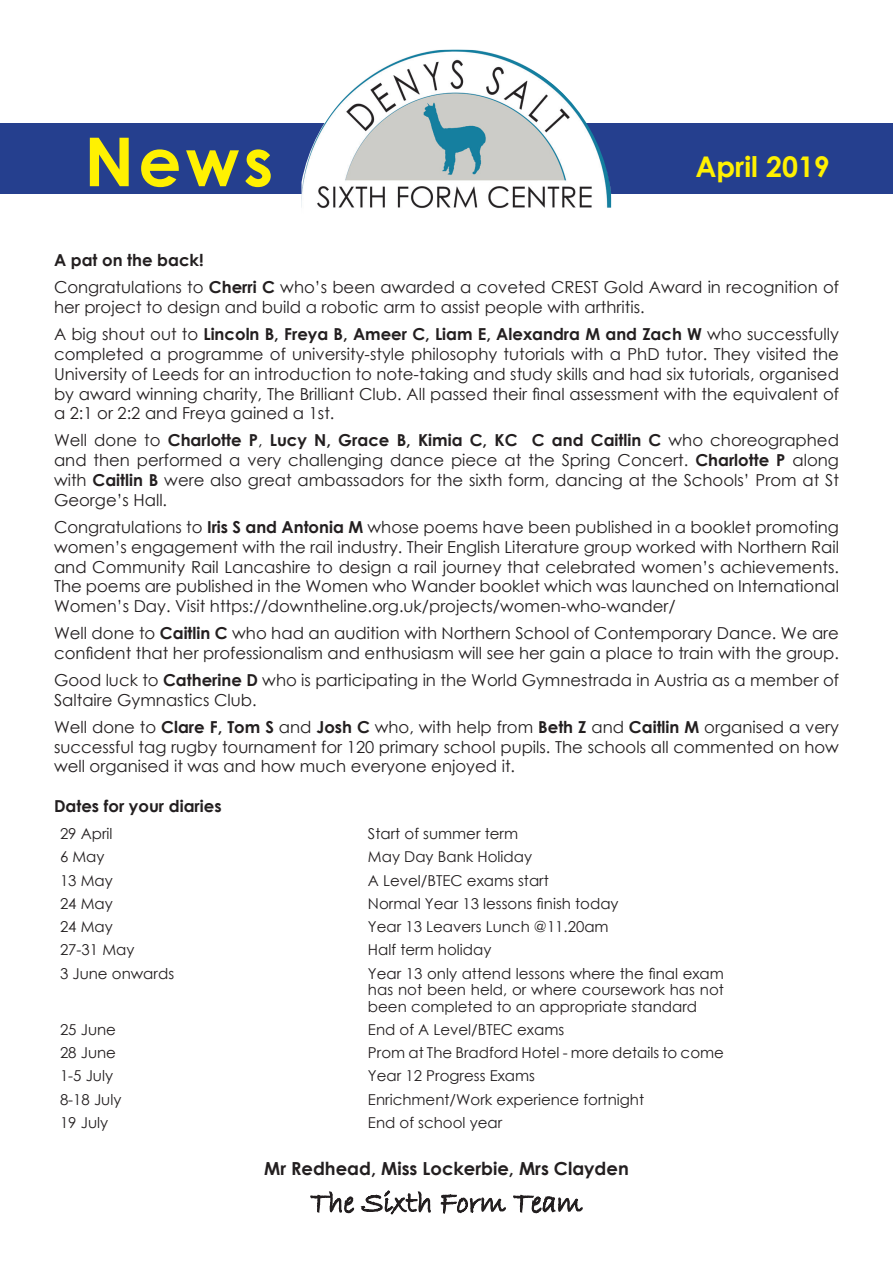
<style>
.page{position:relative;width:893px;height:1263px;background:#fff}
.page>*{position:absolute;margin:0;border:0;box-sizing:border-box;transform-origin:0 0}
.t1{font:700 67.5px "Century Gothic";color:#fff101}
.t2{font:700 28.5px "Century Gothic";color:#fff101}
.t3{font:700 18px "Century Gothic";color:#231f20}
.t4{font:16.5px/19.8px "Century Gothic";color:#231f20;text-align:justify}
.t5{font:700 16.5px "Century Gothic";color:#231f20}
.t6{font:15px/16.5px "Century Gothic";color:#231f20;text-align:justify}
.s1{font-weight:700}
</style>
<div class="page">
<div style="left:0;top:124px;width:893px;height:70px;background:#253f8e"></div>
<img style="left:301px;top:50px;width:310px;height:158px">
<svg style="left:310px;top:1190px;width:121px;height:25px"></svg>
<svg style="left:440px;top:1194px;width:143px;height:20px"></svg>
<p class="t1" style="left:84px;top:110px;width:191px">News</p>
<p class="t2" style="left:695px;top:145px;width:136px">April 2019</p>
<p class="t5" style="left:54px;top:248px;width:151px">A pat on the back!</p>
<p class="t4" style="left:54px;top:277px;width:786px">Congratulations to <span class="s1">Cherri C</span> who’s been awarded a coveted CREST Gold Award in recognition of her project to design and build a robotic arm to assist people with arthritis.</p>
<p class="t4" style="left:54px;top:324px;width:786px">A big shout out to <span class="s1">Lincoln B, Freya B, Ameer C, Liam E, Alexandra M and Zach W</span> who successfully completed a programme of university-style philosophy tutorials with a PhD tutor. They visited the University of Leeds for an introduction to note-taking and study skills and had six tutorials, organised by award winning charity, The Brilliant Club. All passed their final assessment with the equivalent of a 2:1 or 2:2 and Freya gained a 1st.</p>
<p class="t4" style="left:54px;top:430px;width:786px">Well done to <span class="s1">Charlotte P</span>, <span class="s1">Lucy N, Grace B, Kimia C, KC C and Caitlin C</span> who choreographed and then performed a very challenging dance piece at the Spring Concert. <span class="s1">Charlotte P</span> along with <span class="s1">Caitlin B</span> were also great ambassadors for the sixth form, dancing at the Schools’ Prom at St George’s Hall.</p>
<p class="t4" style="left:54px;top:517px;width:786px">Congratulations to <span class="s1">Iris S and Antonia M</span> whose poems have been published in a booklet promoting women’s engagement with the rail industry. Their English Literature group worked with Northern Rail and Community Rail Lancashire to design a rail journey that celebrated women’s achievements.<br>The poems are published in the Women who Wander booklet which was launched on International Women’s Day. Visit https://downtheline.org.uk/projects/women-who-wander/</p>
<p class="t4" style="left:54px;top:623px;width:786px">Well done to <span class="s1">Caitlin C</span> who had an audition with Northern School of Contemporary Dance. We are confident that her professionalism and enthusiasm will see her gain a place to train with the group.</p>
<p class="t4" style="left:54px;top:670px;width:786px">Good luck to <span class="s1">Catherine D</span> who is participating in the World Gymnestrada in Austria as a member of<br>Saltaire Gymnastics Club.</p>
<p class="t4" style="left:54px;top:717px;width:786px">Well done to <span class="s1">Clare F, Tom S</span> and <span class="s1">Josh C</span> who, with help from <span class="s1">Beth Z</span> and <span class="s1">Caitlin M</span> organised a very successful tag rugby tournament for 120 primary school pupils. The schools all commented on how well organised it was and how much everyone enjoyed it.</p>
<p class="t5" style="left:54px;top:793px;width:169px">Dates for your diaries</p>
<p class="t6" style="left:60px;top:825px;width:54px">29 April</p>
<p class="t6" style="left:368px;top:825px;width:152px">Start of summer term</p>
<p class="t6" style="left:60px;top:848px;width:46px">6 May</p>
<p class="t6" style="left:368px;top:848px;width:166px">May Day Bank Holiday</p>
<p class="t6" style="left:60px;top:872px;width:54px">13 May</p>
<p class="t6" style="left:368px;top:872px;width:182px">A Level/BTEC exams start</p>
<p class="t6" style="left:60px;top:895px;width:54px">24 May</p>
<p class="t6" style="left:368px;top:895px;width:252px">Normal Year 13 lessons finish today</p>
<p class="t6" style="left:60px;top:918px;width:54px">24 May</p>
<p class="t6" style="left:368px;top:918px;width:242px">Year 13 Leavers Lunch @11.20am</p>
<p class="t6" style="left:60px;top:941px;width:76px">27-31 May</p>
<p class="t6" style="left:368px;top:941px;width:125px">Half term holiday</p>
<p class="t6" style="left:60px;top:965px;width:116px">3 June onwards</p>
<p class="t6" style="left:368px;top:965px;width:357px">Year 13 only attend lessons where the final exam has not been held, or where coursework has not been completed to an appropriate standard</p>
<p class="t6" style="left:60px;top:1021px;width:58px">25 June</p>
<p class="t6" style="left:368px;top:1021px;width:198px">End of A Level/BTEC exams</p>
<p class="t6" style="left:60px;top:1044px;width:58px">28 June</p>
<p class="t6" style="left:368px;top:1044px;width:357px">Prom at The Bradford Hotel - more details to come</p>
<p class="t6" style="left:60px;top:1067px;width:55px">1-5 July</p>
<p class="t6" style="left:368px;top:1067px;width:169px">Year 12 Progress Exams</p>
<p class="t6" style="left:60px;top:1091px;width:63px">8-18 July</p>
<p class="t6" style="left:368px;top:1091px;width:278px">Enrichment/Work experience fortnight</p>
<p class="t6" style="left:60px;top:1114px;width:50px">19 July</p>
<p class="t6" style="left:368px;top:1114px;width:136px">End of school year</p>
<p class="t3" style="left:264px;top:1155px;width:366px">Mr Redhead, Miss Lockerbie, Mrs Clayden</p>
</div>
